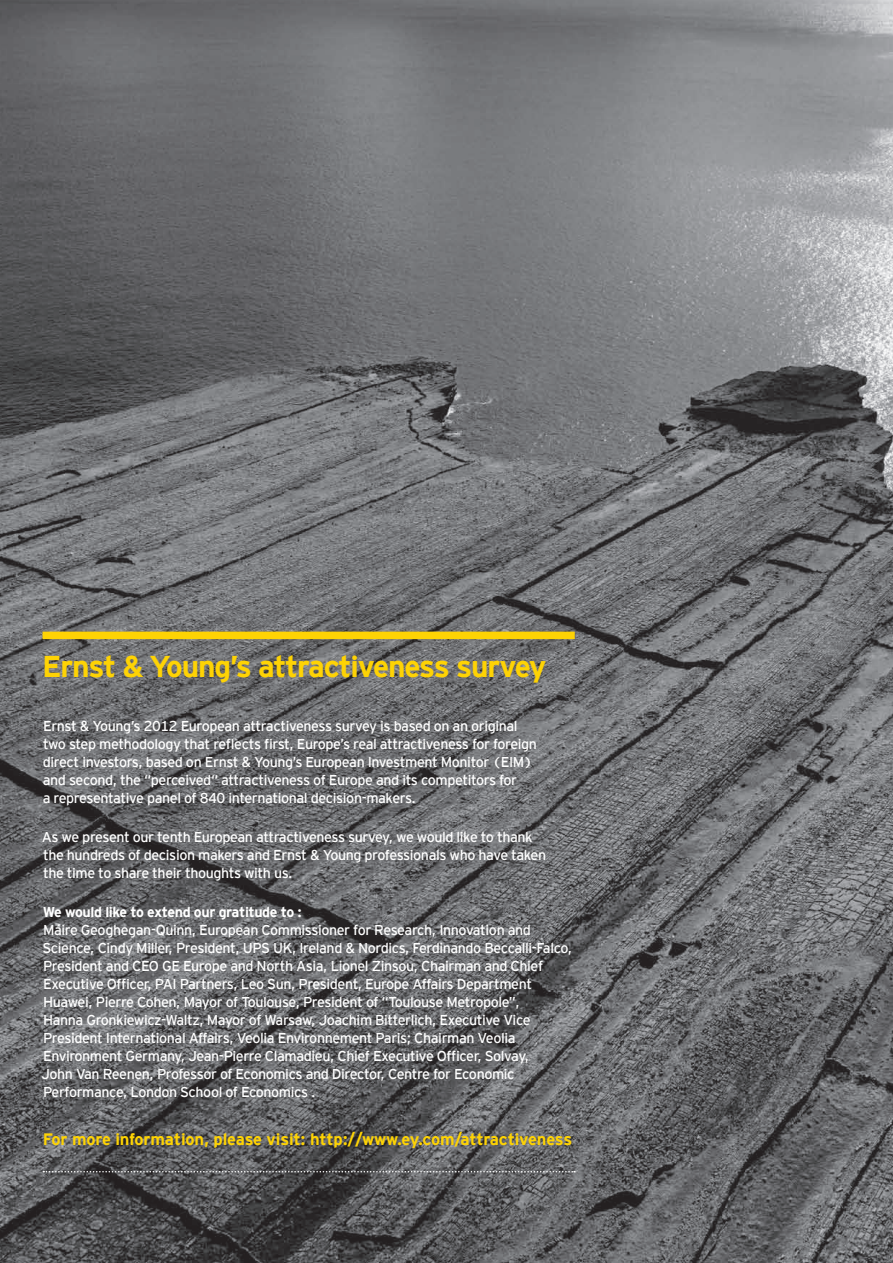
<style>
.page{position:relative;width:893px;height:1263px;background:#fff}
.page>*{position:absolute;margin:0;border:0;box-sizing:border-box;transform-origin:0 0}
.t1{font:700 30px "EY Interstate";letter-spacing:-.04em;color:#fed304}
.t2{font:700 16.5px "EY Interstate";letter-spacing:-.01em;color:#fed304}
.t3{font:14.25px/18px "EY Interstate";letter-spacing:-.03em;color:#fff}
.t4{font:700 14.25px "EY Interstate";letter-spacing:-.03em;color:#fff}
</style>
<div class="page">
<img style="left:0;top:0;width:893px;height:1263px">
<div style="left:43px;top:632px;width:532px;height:7px;background:#fed304"></div>
<svg style="left:43px;top:1171px;width:532px;height:1px"></svg>
<h1 class="t1" style="left:42px;top:650px;width:506px">Ernst &amp; Young’s attractiveness survey</h1>
<p class="t3" style="left:43px;top:717px;width:496px">Ernst &amp; Young’s 2012 European attractiveness survey is based on an original two step methodology that reflects first, Europe’s real attractiveness for foreign direct investors, based on Ernst &amp; Young’s European Investment Monitor (EIM) and second, the “perceived“ attractiveness of Europe and its competitors for<br>a representative panel of 840 international decision-makers.</p>
<p class="t3" style="left:42px;top:828px;width:506px">As we present our tenth European attractiveness survey, we would like to thank the hundreds of decision makers and Ernst &amp; Young professionals who have taken the time to share their thoughts with us.</p>
<p class="t4" style="left:43px;top:904px;width:261px">We would like to extend our gratitude to :</p>
<p class="t3" style="left:41px;top:921px;width:532px">Máire Geoghegan-Quinn, European Commissioner for Research, Innovation and Science, Cindy Miller, President, UPS UK, Ireland &amp; Nordics, Ferdinando Beccalli-Falco, President and CEO GE Europe and North Asia, Lionel Zinsou, Chairman and Chief Executive Officer, PAI Partners, Leo Sun, President, Europe Affairs Department Huawei, Pierre Cohen, Mayor of Toulouse, President of “Toulouse Metropole”,<br>Hanna Gronkiewicz-Waltz, Mayor of Warsaw, Joachim Bitterlich, Executive Vice President International Affairs, Veolia Environnement Paris; Chairman Veolia Environment Germany, Jean-Pierre Clamadieu, Chief Executive Officer, Solvay,<br>John Van Reenen, Professor of Economics and Director, Centre for Economic Performance, London School of Economics .</p>
<p class="t2" style="left:43px;top:1130px;width:531px">For more information, please visit: http://www.ey.com/attractiveness</p>
</div>
